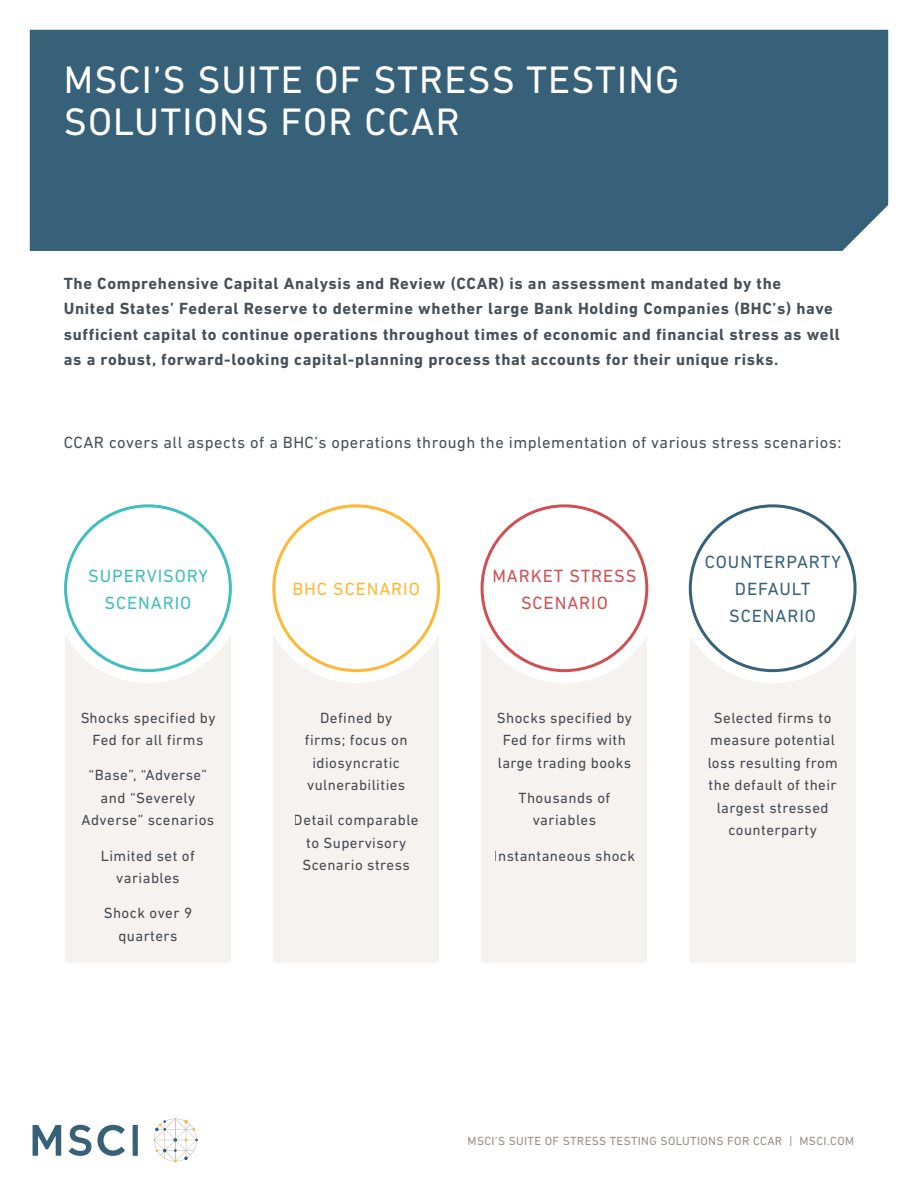
<style>
.page{position:relative;width:918px;height:1188px;background:#fff}
.page>*{position:absolute;margin:0;border:0;box-sizing:border-box;transform-origin:0 0}
.t1{font:39px/42px "DIN Next LT Pro";letter-spacing:.03em;color:#fff}
.t2{font:18px/27px "DIN Next LT Pro";letter-spacing:.05em;color:#376179;text-align:center}
.t3{font:18px/27px "DIN Next LT Pro";letter-spacing:.05em;color:#d14f53;text-align:center}
.t4{font:18px/27px "DIN Next LT Pro";letter-spacing:.05em;color:#3fbfbb;text-align:center}
.t5{font:18px "DIN Next LT Pro";letter-spacing:.05em;color:#ffb836}
.t6{font:700 16.5px/25.5px "DIN Next LT Pro";letter-spacing:.04em;color:#484f57}
.t7{font:16.5px "DIN Next LT Pro";letter-spacing:.03em;color:#484f57}
.t8{font:15px/22.5px "DIN Next LT Pro";letter-spacing:.03em;color:#484f57;text-align:center}
.t9{font:12px "DIN Next LT Pro";letter-spacing:.03em;color:#978f8a}
</style>
<div class="page">
<div style="left:30px;top:30px;width:858px;height:221px;background:#376179"></div>
<svg style="left:154px;top:1119px;width:44px;height:44px"></svg>
<svg style="left:33px;top:1125px;width:28px;height:31px"></svg>
<div style="left:133px;top:1125px;width:5px;height:31px;background:#376179"></div>
<svg style="left:97px;top:1125px;width:28px;height:31px"></svg>
<svg style="left:69px;top:1125px;width:22px;height:31px"></svg>
<div style="left:65px;top:607px;width:166px;height:356px;background:#f5f2f0"></div>
<div style="left:273px;top:607px;width:166px;height:356px;background:#f5f2f0"></div>
<div style="left:482px;top:607px;width:165px;height:356px;background:#f5f2f0"></div>
<div style="left:690px;top:607px;width:166px;height:356px;background:#f5f2f0"></div>
<div style="left:53px;top:493px;width:190px;height:190px;background:#fff;border-radius:50%"></div>
<div style="left:261px;top:493px;width:190px;height:190px;background:#fff;border-radius:50%"></div>
<div style="left:469px;top:493px;width:190px;height:190px;background:#fff;border-radius:50%"></div>
<div style="left:678px;top:493px;width:190px;height:190px;background:#fff;border-radius:50%"></div>
<h1 class="t1" style="left:64px;top:58px;width:617px">MSCI’S SUITE OF STRESS TESTING<br>SOLUTIONS FOR CCAR</h1>
<p class="t6" style="left:64px;top:270px;width:778px">The Comprehensive Capital Analysis and Review (CCAR) is an assessment mandated by the<br>United States’ Federal Reserve to determine whether large Bank Holding Companies (BHC’s) have sufficient capital to continue operations throughout times of economic and financial stress as well as a robust, forward-looking capital-planning process that accounts for their unique risks.</p>
<p class="t7" style="left:64px;top:433px;width:779px">CCAR covers all aspects of a BHC’s operations through the implementation of various stress scenarios:</p>
<p class="t4" style="left:88px;top:562px;width:121px">SUPERVISORY<br>SCENARIO</p>
<p class="t8" style="left:80px;top:706px;width:137px">Shocks specified by<br>Fed for all firms</p>
<p class="t8" style="left:82px;top:764px;width:134px">“Base”, “Adverse” and “Severely<br>Adverse” scenarios</p>
<p class="t8" style="left:101px;top:844px;width:96px">Limited set of variables</p>
<p class="t8" style="left:104px;top:902px;width:90px">Shock over 9 quarters</p>
<p class="t5" style="left:292px;top:578px;width:129px">BHC SCENARIO</p>
<p class="t8" style="left:305px;top:706px;width:104px">Defined by firms; focus on idiosyncratic vulnerabilities</p>
<p class="t8" style="left:294px;top:809px;width:126px">Detail comparable to Supervisory<br>Scenario stress</p>
<p class="t3" style="left:492px;top:562px;width:146px">MARKET STRESS<br>SCENARIO</p>
<p class="t8" style="left:497px;top:706px;width:137px">Shocks specified by<br>Fed for firms with large trading books</p>
<p class="t8" style="left:519px;top:786px;width:93px">Thousands of variables</p>
<p class="t8" style="left:494px;top:844px;width:143px">Instantaneous shock</p>
<p class="t2" style="left:705px;top:548px;width:137px">COUNTERPARTY<br>DEFAULT<br>SCENARIO</p>
<p class="t8" style="left:707px;top:706px;width:132px">Selected firms to measure potential loss resulting from the default of their largest stressed counterparty</p>
<p class="t9" style="left:468px;top:1134px;width:388px">MSCI’S SUITE OF STRESS TESTING SOLUTIONS FOR CCAR | MSCI.COM</p>
</div>
